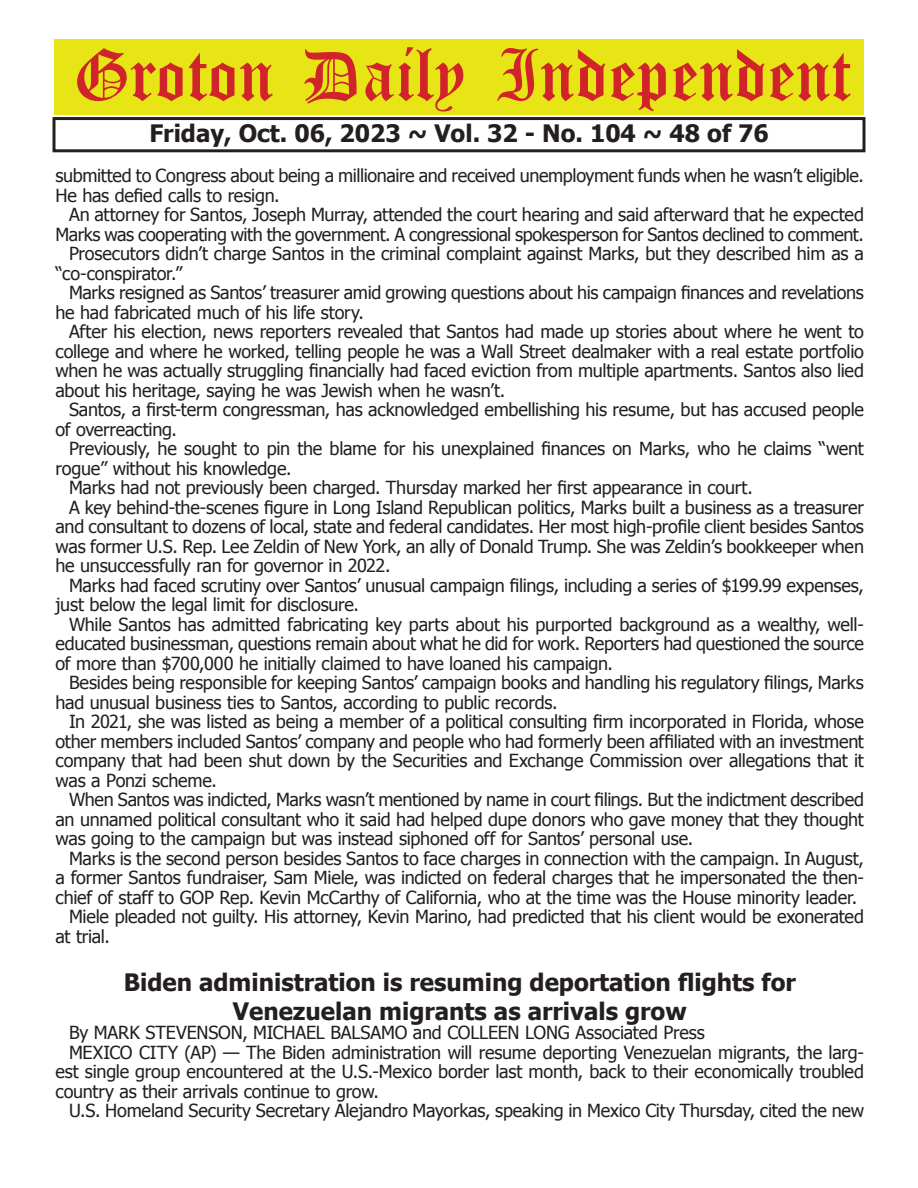
<style>
.page{position:relative;width:918px;height:1188px;background:#fff}
.page>*{position:absolute;margin:0;border:0;box-sizing:border-box;transform-origin:0 0}
.t1{font:54px "Old English Five";color:#d1232a}
.t2{font:700 24px/28.8px "Tahoma";color:#231f20;text-align:center}
.t3{font:18px/19.5px "Tahoma";letter-spacing:-.015em;color:#231f20}
</style>
<div class="page">
<div style="left:52px;top:117px;width:814px;height:35px;border:3px solid #231f20"></div>
<div style="left:54px;top:40px;width:810px;height:75px;background:#e7e515"></div>
<h1 class="t1" style="left:73px;top:50px;width:779px">Groton Daily Independent</h1>
<h2 class="t2" style="left:149px;top:117px;width:621px">Friday, Oct. 06, 2023 ~ Vol. 32 - No. 104 ~ 48 of 76</h2>
<p class="t3" style="left:56px;top:165px;width:810px">submitted to Congress about being a millionaire and received unemployment funds when he wasn’t eligible.<br>He has defied calls to resign.</p>
<p class="t3" style="left:69px;top:204px;width:797px">An attorney for Santos, Joseph Murray, attended the court hearing and said afterward that he expected</p>
<p class="t3" style="left:56px;top:224px;width:810px">Marks was cooperating with the government. A congressional spokesperson for Santos declined to comment.</p>
<p class="t3" style="left:69px;top:243px;width:796px">Prosecutors didn’t charge Santos in the criminal complaint against Marks, but they described him as a</p>
<p class="t3" style="left:56px;top:263px;width:128px">“co-conspirator.”</p>
<p class="t3" style="left:69px;top:282px;width:796px">Marks resigned as Santos’ treasurer amid growing questions about his campaign finances and revelations</p>
<p class="t3" style="left:56px;top:302px;width:310px">he had fabricated much of his life story.</p>
<p class="t3" style="left:69px;top:321px;width:796px">After his election, news reporters revealed that Santos had made up stories about where he went to</p>
<p class="t3" style="left:56px;top:341px;width:810px">college and where he worked, telling people he was a Wall Street dealmaker with a real estate portfolio</p>
<p class="t3" style="left:56px;top:360px;width:810px">when he was actually struggling financially had faced eviction from multiple apartments. Santos also lied</p>
<p class="t3" style="left:56px;top:380px;width:451px">about his heritage, saying he was Jewish when he wasn’t.</p>
<p class="t3" style="left:69px;top:399px;width:797px">Santos, a first-term congressman, has acknowledged embellishing his resume, but has accused people</p>
<p class="t3" style="left:56px;top:419px;width:123px">of overreacting.</p>
<p class="t3" style="left:69px;top:438px;width:796px">Previously, he sought to pin the blame for his unexplained finances on Marks, who he claims “went</p>
<p class="t3" style="left:56px;top:458px;width:238px">rogue” without his knowledge.</p>
<p class="t3" style="left:69px;top:477px;width:685px">Marks had not previously been charged. Thursday marked her first appearance in court.</p>
<p class="t3" style="left:69px;top:497px;width:796px">A key behind-the-scenes figure in Long Island Republican politics, Marks built a business as a treasurer</p>
<p class="t3" style="left:56px;top:516px;width:810px">and consultant to dozens of local, state and federal candidates. Her most high-profile client besides Santos</p>
<p class="t3" style="left:56px;top:536px;width:810px">was former U.S. Rep. Lee Zeldin of New York, an ally of Donald Trump. She was Zeldin’s bookkeeper when</p>
<p class="t3" style="left:56px;top:555px;width:337px">he unsuccessfully ran for governor in 2022.</p>
<p class="t3" style="left:69px;top:575px;width:797px">Marks had faced scrutiny over Santos’ unusual campaign filings, including a series of $199.99 expenses,</p>
<p class="t3" style="left:56px;top:594px;width:305px">just below the legal limit for disclosure.</p>
<p class="t3" style="left:69px;top:613px;width:796px">While Santos has admitted fabricating key parts about his purported background as a wealthy, well-</p>
<p class="t3" style="left:56px;top:633px;width:810px">educated businessman, questions remain about what he did for work. Reporters had questioned the source</p>
<p class="t3" style="left:56px;top:652px;width:559px">of more than $700,000 he initially claimed to have loaned his campaign.</p>
<p class="t3" style="left:69px;top:672px;width:797px">Besides being responsible for keeping Santos’ campaign books and handling his regulatory filings, Marks</p>
<p class="t3" style="left:56px;top:691px;width:504px">had unusual business ties to Santos, according to public records.</p>
<p class="t3" style="left:69px;top:711px;width:797px">In 2021, she was listed as being a member of a political consulting firm incorporated in Florida, whose</p>
<p class="t3" style="left:56px;top:730px;width:810px">other members included Santos’ company and people who had formerly been affiliated with an investment</p>
<p class="t3" style="left:56px;top:750px;width:810px">company that had been shut down by the Securities and Exchange Commission over allegations that it</p>
<p class="t3" style="left:56px;top:769px;width:163px">was a Ponzi scheme.</p>
<p class="t3" style="left:69px;top:789px;width:796px">When Santos was indicted, Marks wasn’t mentioned by name in court filings. But the indictment described</p>
<p class="t3" style="left:56px;top:808px;width:810px">an unnamed political consultant who it said had helped dupe donors who gave money that they thought</p>
<p class="t3" style="left:56px;top:828px;width:639px">was going to the campaign but was instead siphoned off for Santos’ personal use.</p>
<p class="t3" style="left:69px;top:847px;width:796px">Marks is the second person besides Santos to face charges in connection with the campaign. In August,</p>
<p class="t3" style="left:56px;top:867px;width:810px">a former Santos fundraiser, Sam Miele, was indicted on federal charges that he impersonated the then-</p>
<p class="t3" style="left:56px;top:886px;width:803px">chief of staff to GOP Rep. Kevin McCarthy of California, who at the time was the House minority leader.</p>
<p class="t3" style="left:69px;top:906px;width:797px">Miele pleaded not guilty. His attorney, Kevin Marino, had predicted that his client would be exonerated</p>
<p class="t3" style="left:56px;top:925px;width:56px">at trial.</p>
<h2 class="t2" style="left:124px;top:966px;width:674px">Biden administration is resuming deportation flights for<br>Venezuelan migrants as arrivals grow</h2>
<p class="t3" style="left:69px;top:1022px;width:637px">By MARK STEVENSON, MICHAEL BALSAMO and COLLEEN LONG Associated Press</p>
<p class="t3" style="left:69px;top:1042px;width:796px">MEXICO CITY (AP) — The Biden administration will resume deporting Venezuelan migrants, the larg-</p>
<p class="t3" style="left:56px;top:1061px;width:810px">est single group encountered at the U.S.-Mexico border last month, back to their economically troubled</p>
<p class="t3" style="left:56px;top:1081px;width:325px">country as their arrivals continue to grow.</p>
<p class="t3" style="left:69px;top:1100px;width:797px">U.S. Homeland Security Secretary Alejandro Mayorkas, speaking in Mexico City Thursday, cited the new</p>
</div>
